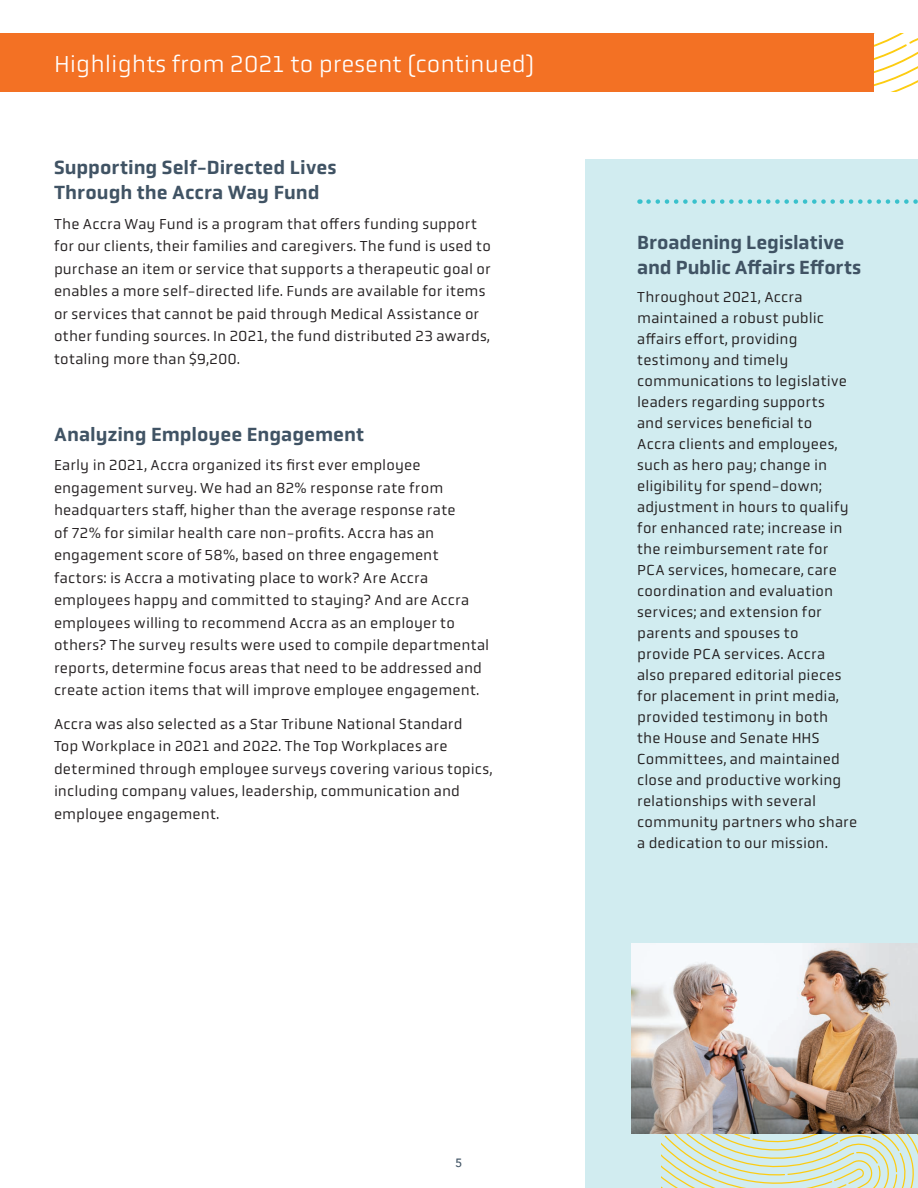
<style>
.page{position:relative;width:918px;height:1188px;background:#fff}
.page>*{position:absolute;margin:0;border:0;box-sizing:border-box;transform-origin:0 0}
.Page_Headline{font:300 24px "Obvia";color:#fff}
.Body_Header{font:500 19.5px/25.5px "Obvia";color:#405364}
.Body_copy{font:15px/22.5px "Obvia";letter-spacing:.01em;color:#231f20}
.Side_Bar_Text{font:15px/21px "Obvia";letter-spacing:.01em;color:#231f20}
.t1{font:500 12px "Avenir";color:#405364}
</style>
<div class="page">
<svg style="left:874px;top:33px;width:44px;height:59px"></svg>
<div style="left:0;top:33px;width:874px;height:59px;background:#f37124"></div>
<div style="left:585px;top:159px;width:333px;height:1029px;background:#d1ecf0"></div>
<svg style="left:649px;top:199px;width:269px;height:5px"></svg>
<svg style="left:661px;top:1133px;width:257px;height:55px"></svg>
<img style="left:631px;top:943px;width:287px;height:190px">
<p class="Page_Headline" style="left:54px;top:50px;width:482px">Highlights from 2021 to present (continued)</p>
<p class="Body_Header" style="left:54px;top:155px;width:284px">Supporting Self-Directed Lives<br>Through the Accra Way Fund</p>
<p class="Body_copy" style="left:54px;top:212px;width:438px">The Accra Way Fund is a program that offers funding support for our clients, their families and caregivers. The fund is used to purchase an item or service that supports a therapeutic goal or enables a more self-directed life. Funds are available for items or services that cannot be paid through Medical Assistance or other funding sources. In 2021, the fund distributed 23 awards, totaling more than $9,200.</p>
<p class="Body_Header" style="left:54px;top:422px;width:312px">Analyzing Employee Engagement</p>
<p class="Body_copy" style="left:54px;top:454px;width:437px">Early in 2021, Accra organized its first ever employee engagement survey. We had an 82% response rate from headquarters staff, higher than the average response rate<br>of 72% for similar health care non-profits. Accra has an engagement score of 58%, based on three engagement factors: is Accra a motivating place to work? Are Accra employees happy and committed to staying? And are Accra employees willing to recommend Accra as an employer to others? The survey results were used to compile departmental reports, determine focus areas that need to be addressed and create action items that will improve employee engagement.</p>
<p class="Body_copy" style="left:54px;top:713px;width:440px">Accra was also selected as a Star Tribune National Standard<br>Top Workplace in 2021 and 2022. The Top Workplaces are determined through employee surveys covering various topics, including company values, leadership, communication and employee engagement.</p>
<p class="Body_Header" style="left:637px;top:230px;width:226px">Broadening Legislative and Public Affairs Efforts</p>
<p class="Side_Bar_Text" style="left:637px;top:287px;width:222px">Throughout 2021, Accra maintained a robust public affairs effort, providing testimony and timely communications to legislative leaders regarding supports<br>and services beneficial to<br>Accra clients and employees, such as hero pay; change in eligibility for spend-down; adjustment in hours to qualify for enhanced rate; increase in the reimbursement rate for<br>PCA services, homecare, care coordination and evaluation services; and extension for parents and spouses to<br>provide PCA services. Accra<br>also prepared editorial pieces for placement in print media, provided testimony in both<br>the House and Senate HHS<br>Committees, and maintained close and productive working relationships with several community partners who share a dedication to our mission.</p>
<p class="t1" style="left:456px;top:1152px;width:8px">5</p>
</div>
